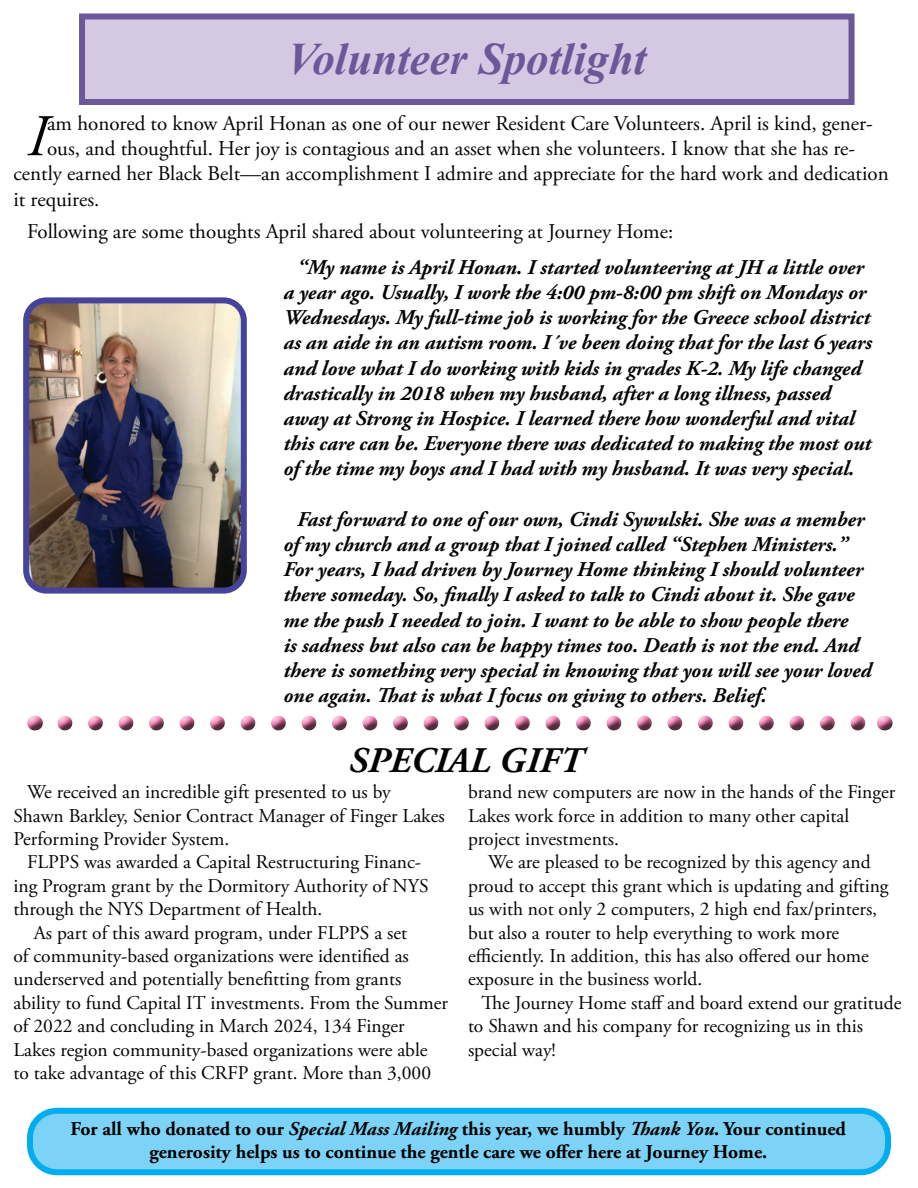
<style>
.page{position:relative;width:918px;height:1188px;background:#fff}
.page>*{position:absolute;margin:0;border:0;box-sizing:border-box;transform-origin:0 0}
.t1{font:italic 58.95px "Adobe Garamond Pro";color:#040503}
.t2{font:italic 700 45px "Times New Roman";color:#6c5799}
.t3{font:italic 700 36px "Adobe Garamond Pro";color:#040503}
.t4{font:italic 700 21px/25.2px "Adobe Garamond Pro";color:#040503}
.t5{font:21px "Adobe Garamond Pro";color:#040503}
.t6{font:19.5px/23.4px "Adobe Garamond Pro";color:#040503}
.t7{font:700 19.5px/23.4px "Adobe Garamond Pro";color:#000;text-align:center}
.s1{font-style:italic}
</style>
<div class="page">
<div style="left:82px;top:16px;width:770px;height:86px;background:#d5c8e2"></div>
<div style="left:79px;top:14px;width:776px;height:91px;border:6px solid #6c5799"></div>
<div style="left:30px;top:1111px;width:858px;height:61px;background:#7cd3f6;border-radius:27px"></div>
<div style="left:27px;top:1108px;width:864px;height:67px;border:6px solid #00aeef;border-radius:27px"></div>
<div style="left:26px;top:715px;width:869px;height:17px;background:#231f20;opacity:.75"></div>
<img style="left:30px;top:304px;width:210px;height:283px">
<div style="left:23px;top:297px;width:224px;height:297px;border:6px solid #45439c;border-radius:20px"></div>
<h2 class="t2" style="left:287px;top:28px;width:360px">Volunteer Spotlight</h2>
<p class="t5" style="left:47px;top:111px;width:827px">am honored to know April Honan as one of our newer Resident Care Volunteers. April is kind, gener-</p>
<p class="t5" style="left:47px;top:136px;width:810px">ous, and thoughtful. Her joy is contagious and an asset when she volunteers. I know that she has re-</p>
<p class="t5" style="left:14px;top:161px;width:877px">cently earned her Black Belt—an accomplishment I admire and appreciate for the hard work and dedication</p>
<p class="t5" style="left:14px;top:186px;width:87px">it requires.</p>
<p class="t5" style="left:27px;top:218px;width:648px">Following are some thoughts April shared about volunteering at Journey Home:</p>
<h1 class="t1" style="left:27px;top:101px;width:22px">I</h1>
<p class="t4" style="left:283px;top:255px;width:590px;text-indent:14px">“My name is April Honan. I started volunteering at JH a little over a year ago. Usually, I work the 4:00 pm-8:00 pm shift on Mondays or Wednesdays. My full-time job is working for the Greece school district as an aide in an autism room. I´ve been doing that for the last 6 years and love what I do working with kids in grades K-2. My life changed drastically in 2018 when my husband, after a long illness, passed away at Strong in Hospice. I learned there how wonderful and vital this care can be. Everyone there was dedicated to making the most out of the time my boys and I had with my husband. It was very special.</p>
<p class="t4" style="left:283px;top:507px;width:590px;text-indent:14px">Fast forward to one of our own, Cindi Sywulski. She was a member of my church and a group that I joined called “Stephen Ministers.” For years, I had driven by Journey Home thinking I should volunteer there someday. So, finally I asked to talk to Cindi about it. She gave me the push I needed to join. I want to be able to show people there<br>is sadness but also can be happy times too. Death is not the end. And there is something very special in knowing that you will see your loved one again. That is what I focus on giving to others. Belief.</p>
<h3 class="t3" style="left:349px;top:740px;width:235px">SPECIAL GIFT</h3>
<p class="t6" style="left:14px;top:781px;width:433px;text-indent:13px">We received an incredible gift presented to us by<br>Shawn Barkley, Senior Contract Manager of Finger Lakes<br>Performing Provider System.</p>
<p class="t6" style="left:14px;top:851px;width:417px;text-indent:13px">FLPPS was awarded a Capital Restructuring Financ&shy;ing Program grant by the Dormitory Authority of NYS through the NYS Department of Health.</p>
<p class="t6" style="left:14px;top:921px;width:436px;text-indent:20px">As part of this award program, under FLPPS a set<br>of community-based organizations were identified as underserved and potentially benefitting from grants ability to fund Capital IT investments. From the Summer of 2022 and concluding in March 2024, 134 Finger Lakes region community-based organizations were able<br>to take advantage of this CRFP grant. More than 3,000</p>
<p class="t6" style="left:468px;top:781px;width:429px">brand new computers are now in the hands of the Finger<br>Lakes work force in addition to many other capital project investments.</p>
<p class="t6" style="left:468px;top:851px;width:422px;text-indent:20px">We are pleased to be recognized by this agency and proud to accept this grant which is updating and gifting us with not only 2 computers, 2 high end fax/printers, but also a router to help everything to work more efficiently. In addition, this has also offered our home exposure in the business world.</p>
<p class="t6" style="left:468px;top:992px;width:435px;text-indent:13px">The Journey Home staff and board extend our gratitude to Shawn and his company for recognizing us in this special way!</p>
<p class="t7" style="left:71px;top:1117px;width:777px">For all who donated to our <span class="s1">Special Mass Mailing</span> this year, we humbly <span class="s1">Thank You</span>. Your continued generosity helps us to continue the gentle care we offer here at Journey Home.</p>
</div>
